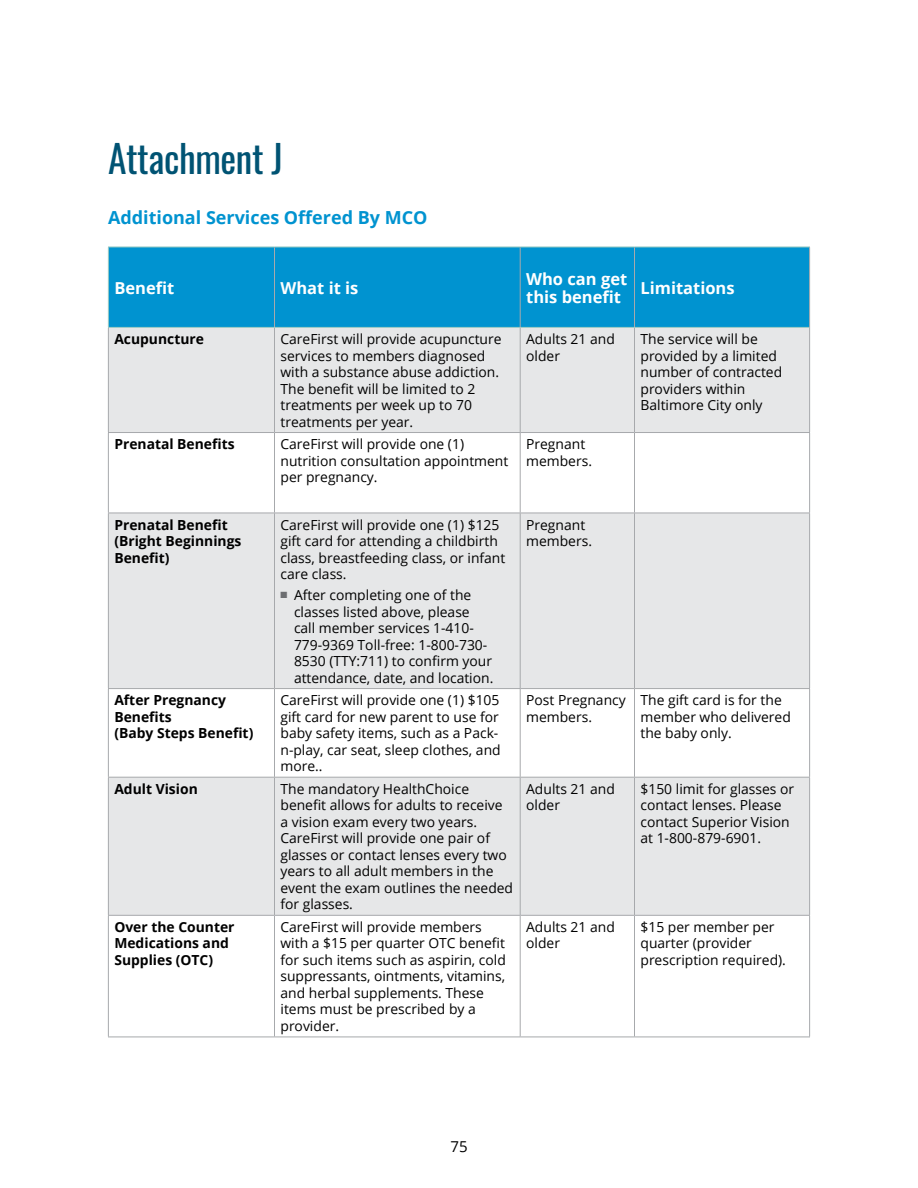
<style>
.page{position:relative;width:918px;height:1188px;background:#fff}
.page>*{position:absolute;margin:0;border:0;box-sizing:border-box;transform-origin:0 0}
.FLI-H1_Header_Subhead{font:37.5px "Oswald";letter-spacing:-.01em;color:#005373}
.FLI-H2_Header{font:700 18px "Open Sans";color:#0093d0}
.FLI-ChartHead{font:700 16.5px/18px "Open Sans";color:#fff}
.FLI-BodyText{font:15px "Open Sans";color:#000}
.FLI-ChartBody-Regular{font:13.8px/16.5px "Open Sans";color:#000}
.FLI-ChartBody-Regular-2{font:700 13.8px/16.5px "Open Sans";color:#000}
.s1{color:#6d6e71}
</style>
<div class="page">
<div style="left:109px;top:248px;width:700px;height:79px;background:#0093d0"></div>
<svg style="left:109px;top:328px;width:700px;height:587px;fill:#e6e7e8"></svg>
<hr style="left:108px;top:247px;width:166px;height:1px;background:#99cac4">
<hr style="left:108px;top:247px;width:1px;height:80px;background:#99cac4">
<hr style="left:274px;top:247px;width:246px;height:1px;background:#99cac4">
<hr style="left:520px;top:247px;width:114px;height:1px;background:#99cac4">
<hr style="left:634px;top:247px;width:176px;height:1px;background:#99cac4">
<hr style="left:108px;top:327px;width:166px;height:1px;background:#99cac4">
<hr style="left:274px;top:327px;width:246px;height:1px;background:#99cac4">
<hr style="left:520px;top:327px;width:114px;height:1px;background:#99cac4">
<hr style="left:634px;top:327px;width:175px;height:1px;background:#99cac4">
<hr style="left:274px;top:247px;width:1px;height:80px;background:#a7a9ac">
<hr style="left:520px;top:247px;width:1px;height:80px;background:#a7a9ac">
<hr style="left:634px;top:247px;width:1px;height:80px;background:#a7a9ac">
<hr style="left:809px;top:247px;width:1px;height:80px;background:#a7a9ac">
<hr style="left:108px;top:328px;width:1px;height:104px;background:#a7a9ac">
<hr style="left:274px;top:328px;width:1px;height:104px;background:#a7a9ac">
<hr style="left:520px;top:328px;width:1px;height:104px;background:#a7a9ac">
<hr style="left:634px;top:328px;width:1px;height:104px;background:#a7a9ac">
<hr style="left:809px;top:327px;width:1px;height:105px;background:#a7a9ac">
<hr style="left:108px;top:432px;width:166px;height:1px;background:#a7a9ac">
<hr style="left:108px;top:433px;width:1px;height:80px;background:#a7a9ac">
<hr style="left:274px;top:432px;width:246px;height:1px;background:#a7a9ac">
<hr style="left:274px;top:433px;width:1px;height:80px;background:#a7a9ac">
<hr style="left:520px;top:432px;width:114px;height:1px;background:#a7a9ac">
<hr style="left:520px;top:433px;width:1px;height:80px;background:#a7a9ac">
<hr style="left:634px;top:432px;width:176px;height:1px;background:#a7a9ac">
<hr style="left:634px;top:433px;width:1px;height:80px;background:#a7a9ac">
<hr style="left:809px;top:433px;width:1px;height:80px;background:#a7a9ac">
<hr style="left:108px;top:513px;width:166px;height:1px;background:#a7a9ac">
<hr style="left:108px;top:513px;width:1px;height:175px;background:#a7a9ac">
<hr style="left:274px;top:513px;width:246px;height:1px;background:#a7a9ac">
<hr style="left:274px;top:513px;width:1px;height:175px;background:#a7a9ac">
<hr style="left:520px;top:513px;width:114px;height:1px;background:#a7a9ac">
<hr style="left:520px;top:513px;width:1px;height:175px;background:#a7a9ac">
<hr style="left:634px;top:513px;width:176px;height:1px;background:#a7a9ac">
<hr style="left:634px;top:513px;width:1px;height:175px;background:#a7a9ac">
<hr style="left:809px;top:513px;width:1px;height:175px;background:#a7a9ac">
<hr style="left:108px;top:688px;width:166px;height:1px;background:#a7a9ac">
<hr style="left:108px;top:689px;width:1px;height:88px;background:#a7a9ac">
<hr style="left:274px;top:688px;width:246px;height:1px;background:#a7a9ac">
<hr style="left:274px;top:689px;width:1px;height:88px;background:#a7a9ac">
<hr style="left:520px;top:688px;width:114px;height:1px;background:#a7a9ac">
<hr style="left:520px;top:689px;width:1px;height:88px;background:#a7a9ac">
<hr style="left:634px;top:688px;width:176px;height:1px;background:#a7a9ac">
<hr style="left:634px;top:689px;width:1px;height:88px;background:#a7a9ac">
<hr style="left:809px;top:689px;width:1px;height:88px;background:#a7a9ac">
<hr style="left:108px;top:777px;width:166px;height:1px;background:#a7a9ac">
<hr style="left:108px;top:778px;width:1px;height:137px;background:#a7a9ac">
<hr style="left:274px;top:777px;width:246px;height:1px;background:#a7a9ac">
<hr style="left:274px;top:778px;width:1px;height:137px;background:#a7a9ac">
<hr style="left:520px;top:777px;width:114px;height:1px;background:#a7a9ac">
<hr style="left:520px;top:778px;width:1px;height:137px;background:#a7a9ac">
<hr style="left:634px;top:777px;width:176px;height:1px;background:#a7a9ac">
<hr style="left:634px;top:778px;width:1px;height:137px;background:#a7a9ac">
<hr style="left:809px;top:778px;width:1px;height:137px;background:#a7a9ac">
<hr style="left:108px;top:915px;width:166px;height:1px;background:#a7a9ac">
<hr style="left:108px;top:916px;width:1px;height:121px;background:#a7a9ac">
<hr style="left:274px;top:915px;width:246px;height:1px;background:#a7a9ac">
<hr style="left:274px;top:916px;width:1px;height:121px;background:#a7a9ac">
<hr style="left:520px;top:915px;width:114px;height:1px;background:#a7a9ac">
<hr style="left:520px;top:916px;width:1px;height:121px;background:#a7a9ac">
<hr style="left:634px;top:915px;width:176px;height:1px;background:#a7a9ac">
<hr style="left:634px;top:916px;width:1px;height:121px;background:#a7a9ac">
<hr style="left:809px;top:916px;width:1px;height:121px;background:#a7a9ac">
<hr style="left:108px;top:1037px;width:166px;height:1px;background:#a7a9ac">
<hr style="left:274px;top:1037px;width:246px;height:1px;background:#a7a9ac">
<hr style="left:520px;top:1037px;width:114px;height:1px;background:#a7a9ac">
<hr style="left:634px;top:1037px;width:176px;height:1px;background:#a7a9ac">
<p class="FLI-H1_Header_Subhead" style="left:108px;top:126px;width:176px">Attachment J</p>
<p class="FLI-H2_Header" style="left:108px;top:205px;width:321px">Additional Services Offered By MCO</p>
<p class="FLI-ChartHead" style="left:114px;top:278px;width:62px">Benefit</p>
<p class="FLI-ChartHead" style="left:280px;top:278px;width:79px">What it is</p>
<p class="FLI-ChartHead" style="left:526px;top:269px;width:103px">Who can get this benefit</p>
<p class="FLI-ChartHead" style="left:640px;top:278px;width:96px">Limitations</p>
<p class="FLI-ChartBody-Regular-2" style="left:114px;top:330px;width:91px">Acupuncture</p>
<p class="FLI-ChartBody-Regular" style="left:280px;top:330px;width:223px">CareFirst will provide acupuncture services to members diagnosed with a substance abuse addiction.<br>The benefit will be limited to 2 treatments per week up to 70 treatments per year.</p>
<p class="FLI-ChartBody-Regular" style="left:526px;top:330px;width:90px">Adults 21 and older</p>
<p class="FLI-ChartBody-Regular" style="left:640px;top:330px;width:143px">The service will be provided by a limited number of contracted providers within<br>Baltimore City only</p>
<p class="FLI-ChartBody-Regular-2" style="left:114px;top:436px;width:122px">Prenatal Benefits</p>
<p class="FLI-ChartBody-Regular" style="left:280px;top:436px;width:229px">CareFirst will provide one (1) nutrition consultation appointment per pregnancy.</p>
<p class="FLI-ChartBody-Regular" style="left:526px;top:436px;width:67px">Pregnant members.</p>
<p class="FLI-ChartBody-Regular-2" style="left:114px;top:516px;width:129px">Prenatal Benefit (Bright Beginnings<br>Benefit)</p>
<p class="FLI-ChartBody-Regular" style="left:280px;top:516px;width:226px">CareFirst will provide one (1) $125 gift card for attending a childbirth class, breastfeeding class, or infant care class.</p>
<p class="FLI-ChartBody-Regular" style="left:294px;top:586px;width:201px;text-indent:-14px"><span class="s1">■</span> After completing one of the classes listed above, please call member services 1-410-<br>779-9369 Toll-free: 1-800-730-<br>8530 (TTY:711) to confirm your attendance, date, and location.</p>
<p class="FLI-ChartBody-Regular" style="left:526px;top:516px;width:67px">Pregnant members.</p>
<p class="FLI-ChartBody-Regular-2" style="left:114px;top:692px;width:141px">After Pregnancy<br>Benefits<br>(Baby Steps Benefit)</p>
<p class="FLI-ChartBody-Regular" style="left:280px;top:692px;width:222px">CareFirst will provide one (1) $105 gift card for new parent to use for baby safety items, such as a Pack&shy;n-play, car seat, sleep clothes, and more..</p>
<p class="FLI-ChartBody-Regular" style="left:526px;top:692px;width:101px">Post Pregnancy members.</p>
<p class="FLI-ChartBody-Regular" style="left:640px;top:692px;width:152px">The gift card is for the member who delivered the baby only.</p>
<p class="FLI-ChartBody-Regular-2" style="left:114px;top:780px;width:85px">Adult Vision</p>
<p class="FLI-ChartBody-Regular" style="left:280px;top:780px;width:234px">The mandatory HealthChoice benefit allows for adults to receive a vision exam every two years.<br>CareFirst will provide one pair of glasses or contact lenses every two years to all adult members in the event the exam outlines the needed for glasses.</p>
<p class="FLI-ChartBody-Regular" style="left:526px;top:780px;width:90px">Adults 21 and older</p>
<p class="FLI-ChartBody-Regular" style="left:640px;top:780px;width:155px">$150 limit for glasses or contact lenses. Please contact Superior Vision at 1-800-879-6901.</p>
<p class="FLI-ChartBody-Regular-2" style="left:114px;top:918px;width:122px">Over the Counter<br>Medications and<br>Supplies (OTC)</p>
<p class="FLI-ChartBody-Regular" style="left:280px;top:918px;width:227px">CareFirst will provide members with a $15 per quarter OTC benefit for such items such as aspirin, cold suppressants, ointments, vitamins, and herbal supplements. These items must be prescribed by a provider.</p>
<p class="FLI-ChartBody-Regular" style="left:526px;top:918px;width:90px">Adults 21 and older</p>
<p class="FLI-ChartBody-Regular" style="left:640px;top:918px;width:147px">$15 per member per quarter (provider prescription required).</p>
<p class="FLI-BodyText" style="left:450px;top:1137px;width:19px">75</p>
</div>
